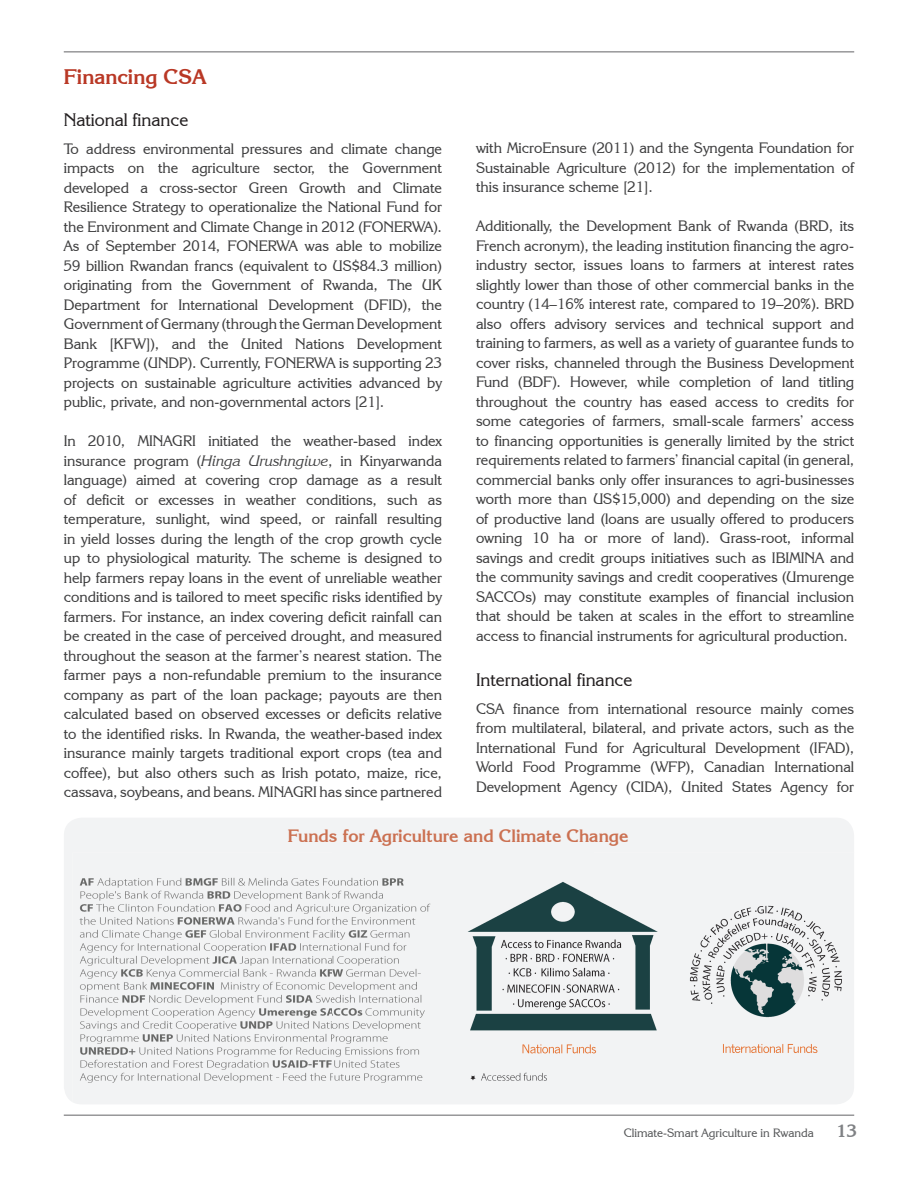
<style>
.page{position:relative;width:918px;height:1188px;background:#fff}
.page>*{position:absolute;margin:0;border:0;box-sizing:border-box;transform-origin:0 0}
.t1{font:700 21px "Korinna IT Cby BT";color:#b93825}
.t2{font:18px "Korinna IT Cby BT";color:#231f20}
.t3{font:700 18px "Korinna IT Cby BT";color:#808285}
.t4{font:700 17.85px "Korinna IT Cby BT";color:#cb7051}
.t5{font:15px/19.5px "Korinna IT Cby BT";color:#3e3e3f;text-align:justify}
.t6{font:12px "Korinna IT Cby BT";color:#545557}
.s1{font-style:italic}
</style>
<div class="page">
<hr style="left:64px;top:52px;width:790px;height:1px;background:#636366">
<hr style="left:64px;top:1115px;width:790px;height:1px;background:#636366">
<div style="left:64px;top:818px;width:790px;height:286px;background:#f2f3f4"></div>
<img style="left:72px;top:853px;width:782px;height:250px">
<h1 class="t1" style="left:64px;top:64px;width:144px">Financing CSA</h1>
<p class="t2" style="left:64px;top:109px;width:126px">National finance</p>
<p class="t5" style="left:64px;top:139px;width:380px">To address environmental pressures and climate change impacts on the agriculture sector, the Government developed a cross-sector Green Growth and Climate Resilience Strategy to operationalize the National Fund for the Environment and Climate Change in 2012 (FONERWA).<br>As of September 2014, FONERWA was able to mobilize 59 billion Rwandan francs (equivalent to US$84.3 million) originating from the Government of Rwanda, The UK Department for International Development (DFID), the Government of Germany (through the German Development Bank [KFW]), and the United Nations Development Programme (UNDP). Currently, FONERWA is supporting 23 projects on sustainable agriculture activities advanced by public, private, and non-governmental actors [21].</p>
<p class="t5" style="left:64px;top:431px;width:380px">In 2010, MINAGRI initiated the weather-based index insurance program (<span class="s1">Hinga Urushngiwe</span>, in Kinyarwanda language) aimed at covering crop damage as a result of deficit or excesses in weather conditions, such as temperature, sunlight, wind speed, or rainfall resulting in yield losses during the length of the crop growth cycle up to physiological maturity. The scheme is designed to help farmers repay loans in the event of unreliable weather conditions and is tailored to meet specific risks identified by farmers. For instance, an index covering deficit rainfall can be created in the case of perceived drought, and measured throughout the season at the farmer’s nearest station. The farmer pays a non-refundable premium to the insurance company as part of the loan package; payouts are then calculated based on observed excesses or deficits relative to the identified risks. In Rwanda, the weather-based index insurance mainly targets traditional export crops (tea and coffee), but also others such as Irish potato, maize, rice, cassava, soybeans, and beans. MINAGRI has since partnered</p>
<p class="t4" style="left:288px;top:824px;width:342px">Funds for Agriculture and Climate Change</p>
<p class="t5" style="left:476px;top:138px;width:380px">with MicroEnsure (2011) and the Syngenta Foundation for Sustainable Agriculture (2012) for the implementation of this insurance scheme [21].</p>
<p class="t5" style="left:476px;top:216px;width:380px">Additionally, the Development Bank of Rwanda (BRD, its French acronym), the leading institution financing the agro&shy;industry sector, issues loans to farmers at interest rates slightly lower than those of other commercial banks in the country (14–16% interest rate, compared to 19–20%). BRD also offers advisory services and technical support and training to farmers, as well as a variety of guarantee funds to cover risks, channeled through the Business Development Fund (BDF). However, while completion of land titling throughout the country has eased access to credits for some categories of farmers, small-scale farmers’ access to financing opportunities is generally limited by the strict requirements related to farmers’ financial capital (in general, commercial banks only offer insurances to agri-businesses worth more than US$15,000) and depending on the size of productive land (loans are usually offered to producers owning 10 ha or more of land). Grass-root, informal savings and credit groups initiatives such as IBIMINA and the community savings and credit cooperatives (Umurenge SACCOs) may constitute examples of financial inclusion that should be taken at scales in the effort to streamline access to financial instruments for agricultural production.</p>
<p class="t2" style="left:476px;top:668px;width:158px">International finance</p>
<p class="t5" style="left:476px;top:698px;width:380px">CSA finance from international resource mainly comes from multilateral, bilateral, and private actors, such as the International Fund for Agricultural Development (IFAD), World Food Programme (WFP), Canadian International Development Agency (CIDA), United States Agency for</p>
<p class="t6" style="left:624px;top:1125px;width:191px">Climate-Smart Agriculture in Rwanda</p>
<p class="t3" style="left:836px;top:1120px;width:22px">13</p>
</div>
